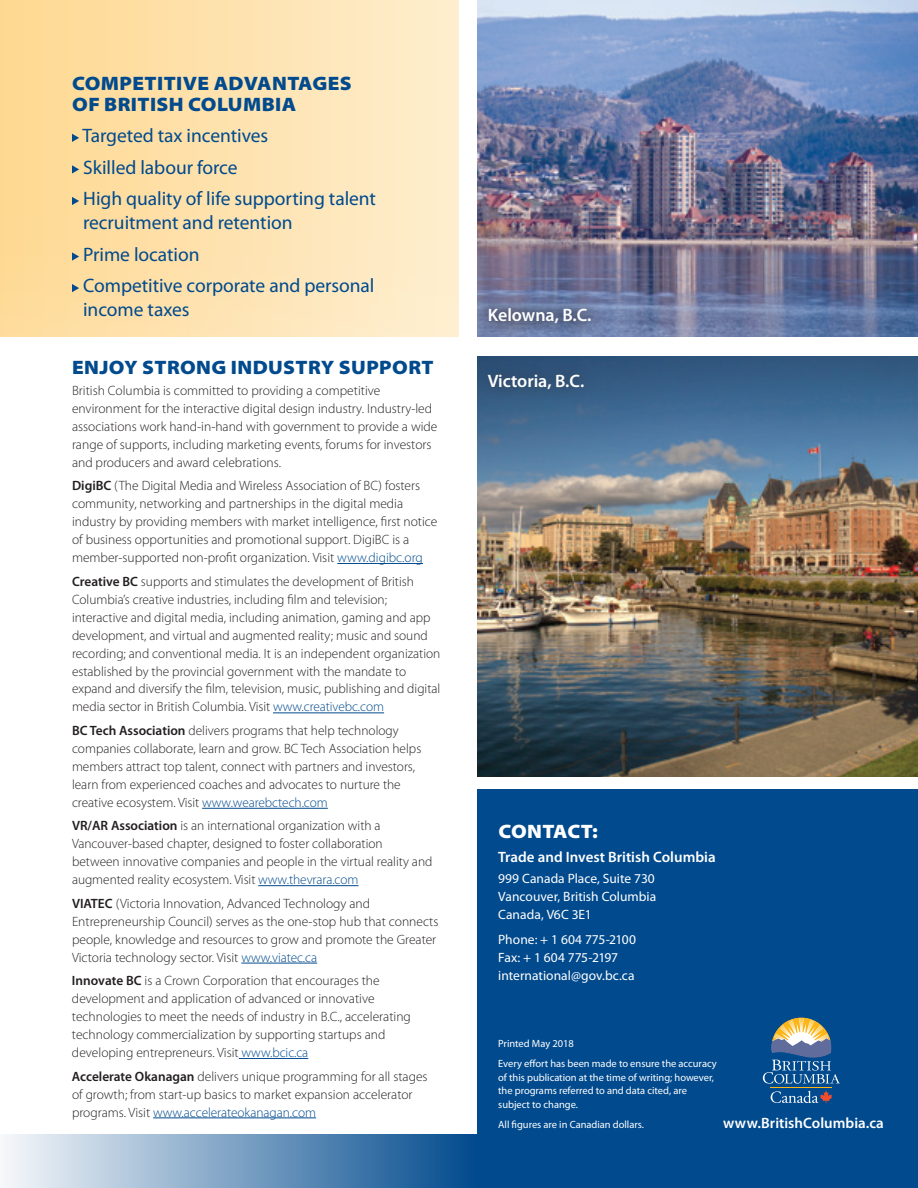
<style>
.page{position:relative;width:918px;height:1188px;background:#fff}
.page>*{position:absolute;margin:0;border:0;box-sizing:border-box;transform-origin:0 0}
.t1{font:19.5px/31.5px "Myriad Pro";letter-spacing:-.005em;color:#004a8d}
.t2{font:900 semi-expanded 19.5px/21px "Myriad Pro";letter-spacing:.02em;color:#004a8d}
.t3{font:900 semi-expanded 19.5px "Myriad Pro";letter-spacing:.005em;color:#fff}
.t4{font:600 18px "Myriad Pro";letter-spacing:-.005em;color:#fff}
.t5{font:600 15px "Myriad Pro";color:#fff}
.t6{font:300 13.5px/18px "Myriad Pro";color:#231f20}
.t7{font:13.5px/18px "Myriad Pro";color:#fff;text-align:justify}
.t8{font:10.5px/13.5px "Myriad Pro";letter-spacing:-.005em;color:#fff}
.s1{font-weight:600}
.s2{color:#004a8d}
</style>
<div class="page">
<div style="left:477px;top:789px;width:441px;height:399px;background:#004a8d"></div>
<div style="left:0;top:1134px;width:478px;height:54px;background:linear-gradient(to right,#f6f8fb,#014a8d)"></div>
<div style="left:0;top:0;width:459px;height:336px;background:linear-gradient(to right,#fed892,#feeece)"></div>
<svg style="left:72px;top:134px;width:7px;height:8px"></svg>
<svg style="left:72px;top:165px;width:7px;height:9px"></svg>
<svg style="left:72px;top:197px;width:7px;height:8px"></svg>
<svg style="left:72px;top:252px;width:7px;height:9px"></svg>
<svg style="left:72px;top:284px;width:7px;height:8px"></svg>
<hr style="left:337px;top:563px;width:86px;height:1px;background:#004a8d">
<hr style="left:273px;top:713px;width:111px;height:1px;background:#004a8d">
<hr style="left:202px;top:808px;width:126px;height:1px;background:#004a8d">
<hr style="left:258px;top:885px;width:101px;height:1px;background:#004a8d">
<hr style="left:241px;top:963px;width:76px;height:1px;background:#004a8d">
<hr style="left:239px;top:1058px;width:69px;height:1px;background:#004a8d">
<hr style="left:153px;top:1118px;width:163px;height:1px;background:#004a8d">
<img style="left:477px;top:356px;width:441px;height:421px">
<img style="left:477px;top:0;width:441px;height:336px">
<div style="left:474px;top:294px;width:130px;height:43px;background:#231f20;opacity:.6"></div>
<div style="left:474px;top:360px;width:123px;height:42px;background:#231f20;opacity:.24"></div>
<hr style="left:771px;top:1087px;width:61px;height:1px;background:#fdb415">
<svg style="left:763px;top:1018px;width:77px;height:66px"></svg>
<svg style="left:771px;top:1091px;width:61px;height:12px"></svg>
<h1 class="t2" style="left:72px;top:73px;width:281px">COMPETITIVE ADVANTAGES<br>OF BRITISH COLUMBIA</h1>
<h1 class="t1" style="left:82px;top:119px;width:295px">Targeted tax incentives<br>Skilled labour force<br>High quality of life supporting talent</h1>
<h1 class="t1" style="left:83px;top:207px;width:293px">recruitment and retention<br>Prime location<br>Competitive corporate and personal</h1>
<h1 class="t1" style="left:83px;top:294px;width:108px">income taxes</h1>
<h1 class="t2" style="left:72px;top:357px;width:363px">ENJOY STRONG INDUSTRY SUPPORT</h1>
<p class="t6" style="left:72px;top:381px;width:367px">British Columbia is committed to providing a competitive environment for the interactive digital design industry. Industry-led associations work hand-in-hand with government to provide a wide range of supports, including marketing events, forums for investors and producers and award celebrations.</p>
<p class="t6" style="left:72px;top:476px;width:367px"><span class="s1">DigiBC</span> (The Digital Media and Wireless Association of BC) fosters community, networking and partnerships in the digital media industry by providing members with market intelligence, first notice of business opportunities and promotional support. DigiBC is a member-supported non-profit organization. Visit <span class="s2">www.digibc.org</span></p>
<p class="t6" style="left:72px;top:572px;width:370px"><span class="s1">Creative BC</span> supports and stimulates the development of British Columbia’s creative industries, including film and television; interactive and digital media, including animation, gaming and app development, and virtual and augmented reality; music and sound recording; and conventional media. It is an independent organization established by the provincial government with the mandate to expand and diversify the film, television, music, publishing and digital media sector in British Columbia. Visit <span class="s2">www.creativebc.com</span></p>
<p class="t6" style="left:72px;top:721px;width:351px"><span class="s1">BC Tech Association</span> delivers programs that help technology companies collaborate, learn and grow. BC Tech Association helps members attract top talent, connect with partners and investors, learn from experienced coaches and advocates to nurture the creative ecosystem. Visit <span class="s2">www.wearebctech.com</span></p>
<p class="t6" style="left:72px;top:817px;width:362px"><span class="s1">VR/AR Association</span> is an international organization with a Vancouver-based chapter, designed to foster collaboration between innovative companies and people in the virtual reality and augmented reality ecosystem. Visit <span class="s2">www.thevrara.com</span></p>
<p class="t6" style="left:72px;top:894px;width:368px"><span class="s1">VIATEC</span> (Victoria Innovation, Advanced Technology and Entrepreneurship Council) serves as the one-stop hub that connects people, knowledge and resources to grow and promote the Greater Victoria technology sector. Visit <span class="s2">www.viatec.ca</span></p>
<p class="t6" style="left:72px;top:972px;width:340px"><span class="s1">Innovate BC</span> is a Crown Corporation that encourages the development and application of advanced or innovative technologies to meet the needs of industry in B.C., accelerating technology commercialization by supporting startups and developing entrepreneurs. Visit <span class="s2">www.bcic.ca</span></p>
<p class="t6" style="left:72px;top:1067px;width:357px"><span class="s1">Accelerate Okanagan</span> delivers unique programming for all stages of growth; from start-up basics to market expansion accelerator programs. Visit <span class="s2">www.accelerateokanagan.com</span></p>
<h2 class="t4" style="left:488px;top:304px;width:105px">Kelowna, B.C.</h2>
<h2 class="t4" style="left:488px;top:369px;width:98px">Victoria, B.C.</h2>
<h1 class="t3" style="left:498px;top:820px;width:101px">CONTACT:</h1>
<p class="t5" style="left:498px;top:848px;width:219px">Trade and Invest British Columbia</p>
<p class="t7" style="left:498px;top:869px;width:160px">999 Canada Place, Suite 730<br>Vancouver, British Columbia Canada, V6C 3E1</p>
<p class="t7" style="left:498px;top:930px;width:139px;text-align:left">Phone: + 1 604 775-2100<br>Fax: + 1 604 775-2197 international@gov.bc.ca</p>
<p class="t8" style="left:498px;top:1033px;width:220px;line-height:20.2px">Printed May 2018<br>Every effort has been made to ensure the accuracy</p>
<p class="t8" style="left:498px;top:1070px;width:217px">of this publication at the time of writing; however, the programs referred to and data cited, are subject to change.</p>
<p class="t8" style="left:498px;top:1118px;width:147px">All figures are in Canadian dollars.</p>
<p class="t5" style="left:723px;top:1113px;width:162px">www.BritishColumbia.ca</p>
</div>
